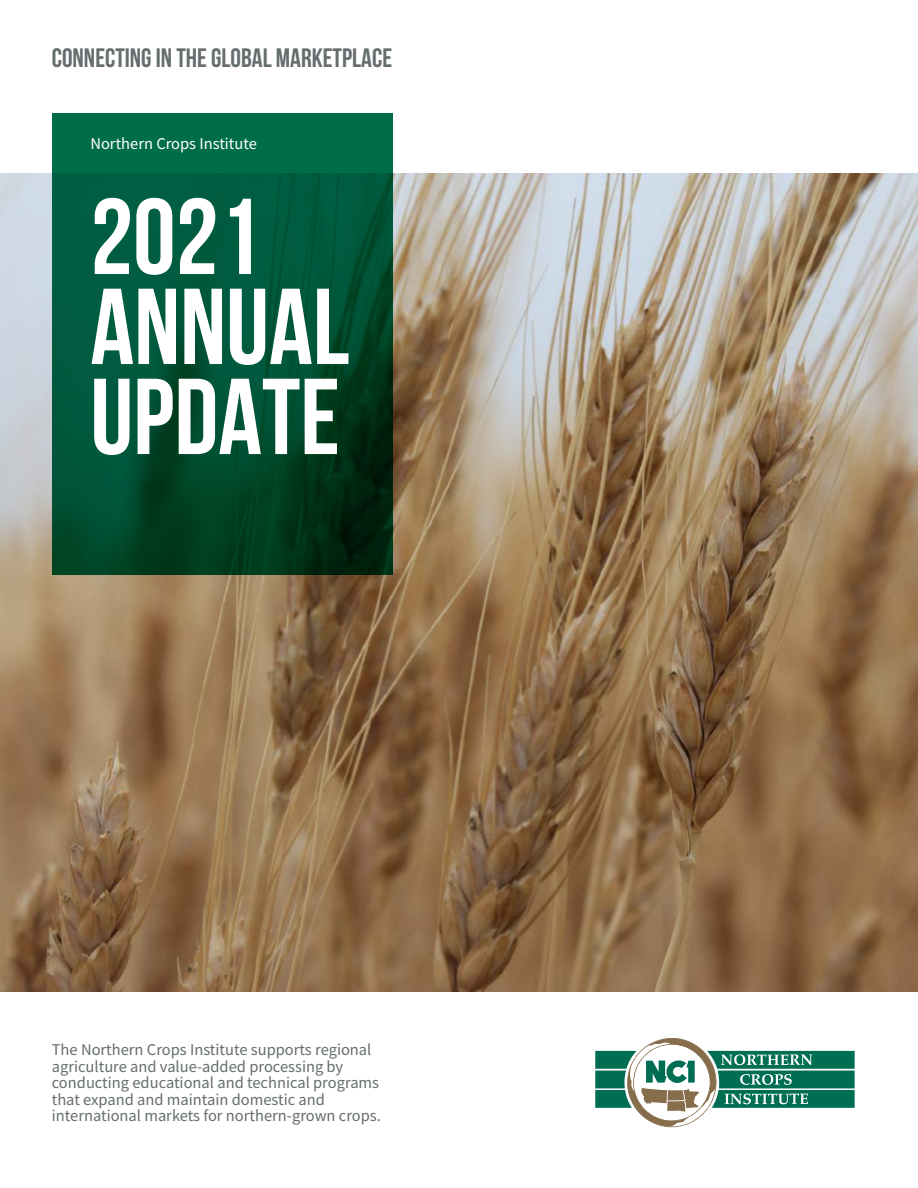
<style>
.page{position:relative;width:918px;height:1188px;background:#fff}
.page>*{position:absolute;margin:0;border:0;box-sizing:border-box;transform-origin:0 0}
.t1{font:700 107.7px/90px "Bebas Neue";color:#fff}
.t2{font:700 26.55px "Bebas Neue";color:#666d6f}
.t3{font:16.5px/16.5px "Source Sans Pro";color:#666d6f}
.t4{font:16.5px "Source Sans Pro";color:#fff}
</style>
<div class="page">
<img style="left:0;top:174px;width:918px;height:817px">
<svg style="left:52px;top:114px;width:341px;height:461px;background:#005034"></svg>
<svg style="left:595px;top:1038px;width:260px;height:89px"></svg>
<h2 class="t2" style="left:52px;top:43px;width:342px">CONNECTING IN THE GLOBAL MARKETPLACE</h2>
<p class="t4" style="left:90px;top:133px;width:168px">Northern Crops Institute</p>
<h1 class="t1" style="left:90px;top:191px;width:260px">2021<br>ANNUAL<br>UPDATE</h1>
<p class="t3" style="left:52px;top:1041px;width:331px">The Northern Crops Institute supports regional agriculture and value-added processing by conducting educational and technical programs that expand and maintain domestic and international markets for northern-grown crops.</p>
</div>
